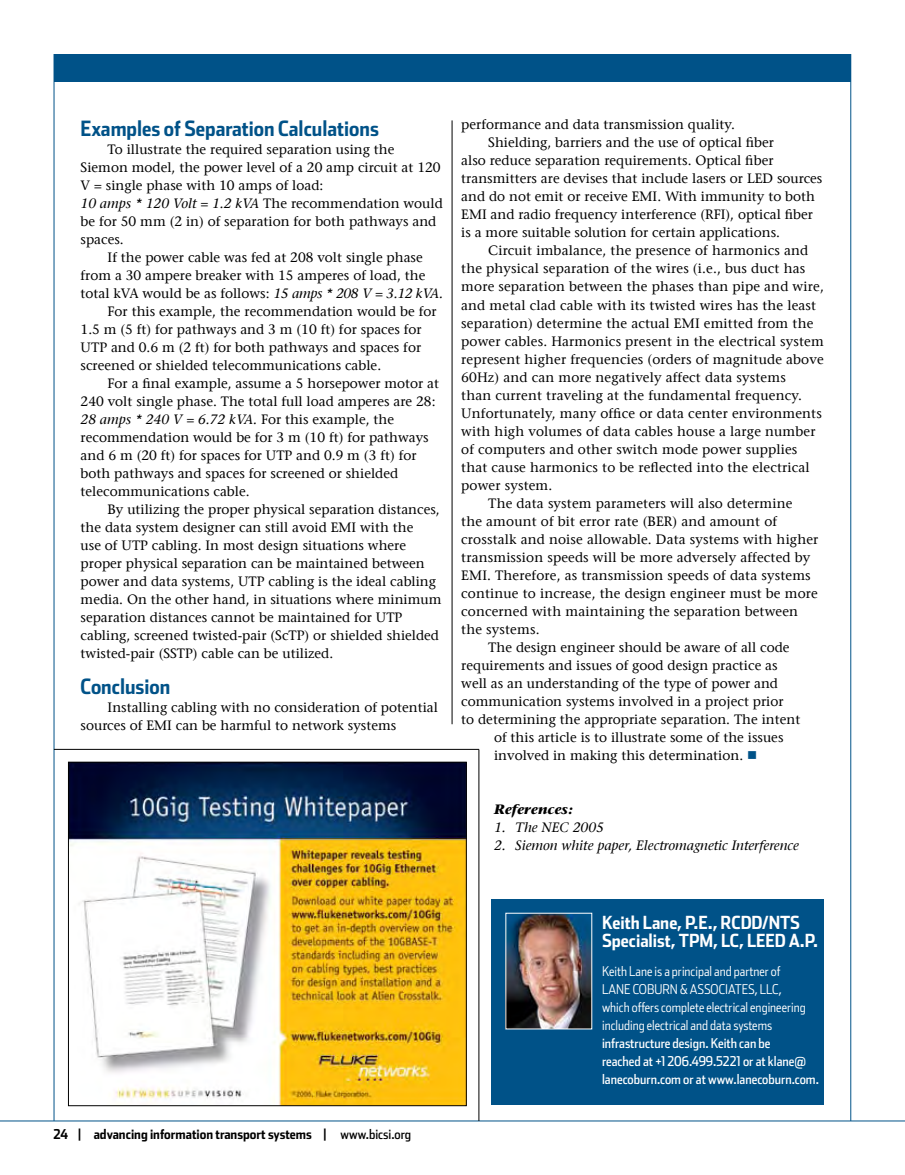
<style>
.page{position:relative;width:905px;height:1175px;background:#fff}
.page>*{position:absolute;margin:0;border:0;box-sizing:border-box;transform-origin:0 0}
.t1{font:700 21px "Stainless Cond";color:#005288}
.t2{font:700 18px/18px "Stainless Cond";color:#fff}
.t3{font:13.5px/18px "Stone Serif";color:#000}
.t4{font:300 13.5px/18px "Stainless Cond";color:#fff}
.t5{font:13.5px/18px "Stainless Cond";color:#fff}
.t6{font:italic 13.5px "Stone Serif";color:#000}
.t7{font:700 13.5px "Stainless Cond";color:#000}
.t8{font:italic 700 13.5px "Stone Serif";color:#000}
.s1{font-style:italic}
.s2{font-style:normal}
.s3{color:#005288}
.s4{font-weight:400}
</style>
<div class="page">
<hr style="left:0;top:1120px;width:904px;height:1px;background:#005288">
<div style="left:54px;top:54px;width:796px;height:27px;background:#005288"></div>
<hr style="left:850px;top:54px;width:1px;height:1066px;background:#005288">
<hr style="left:54px;top:54px;width:1px;height:1066px;background:#005288">
<div style="left:491px;top:898px;width:333px;height:206px;background:#005288"></div>
<img style="left:507px;top:914px;width:83px;height:113px">
<hr style="left:452px;top:120px;width:1px;height:604px;background:#000">
<img style="left:70px;top:764px;width:394px;height:339px">
<div style="left:68px;top:762px;width:398px;height:343px;border:1px solid #000"></div>
<hr style="left:54px;top:749px;width:425px;height:1px;background:#000">
<hr style="left:478px;top:749px;width:1px;height:371px;background:#000">
<h1 class="t1" style="left:81px;top:116px;width:300px">Examples of Separation Calculations</h1>
<p class="t3" style="left:81px;top:140px;width:364px;text-indent:27px">To illustrate the required separation using the Siemon model, the power level of a 20 amp circuit at 120<br>V = single phase with 10 amps of load:<br><span class="s1">10 amps * 120 Volt = 1.2 kVA</span> The recommendation would be for 50 mm (2 in) of separation for both pathways and spaces.</p>
<p class="t3" style="left:108px;top:248px;width:316px">If the power cable was fed at 208 volt single phase</p>
<p class="t3" style="left:81px;top:266px;width:346px">from a 30 ampere breaker with 15 amperes of load, the</p>
<p class="t3" style="left:81px;top:284px;width:364px">total kVA would be as follows: <span class="s1">15 amps * 208 V = 3.12 kVA.</span></p>
<p class="t3" style="left:108px;top:302px;width:330px">For this example, the recommendation would be for</p>
<p class="t3" style="left:81px;top:320px;width:343px">1.5 m (5 ft) for pathways and 3 m (10 ft) for spaces for</p>
<p class="t3" style="left:81px;top:338px;width:342px">UTP and 0.6 m (2 ft) for both pathways and spaces for</p>
<p class="t3" style="left:81px;top:356px;width:302px">screened or shielded telecommunications cable.</p>
<p class="t3" style="left:108px;top:374px;width:333px">For a final example, assume a 5 horsepower motor at</p>
<p class="t3" style="left:81px;top:392px;width:356px">240 volt single phase. The total full load amperes are 28:</p>
<p class="t6" style="left:81px;top:412px;width:315px">28 amps * 240 V = 6.72 kVA. <span class="s2">For this example, the</span></p>
<p class="t3" style="left:81px;top:428px;width:349px">recommendation would be for 3 m (10 ft) for pathways</p>
<p class="t3" style="left:81px;top:446px;width:337px">and 6 m (20 ft) for spaces for UTP and 0.9 m (3 ft) for</p>
<p class="t3" style="left:81px;top:464px;width:319px">both pathways and spaces for screened or shielded</p>
<p class="t3" style="left:81px;top:482px;width:170px">telecommunications cable.</p>
<p class="t3" style="left:108px;top:500px;width:333px">By utilizing the proper physical separation distances,</p>
<p class="t3" style="left:81px;top:518px;width:334px">the data system designer can still avoid EMI with the</p>
<p class="t3" style="left:81px;top:536px;width:327px">use of UTP cabling. In most design situations where</p>
<p class="t3" style="left:81px;top:554px;width:345px">proper physical separation can be maintained between</p>
<p class="t3" style="left:81px;top:572px;width:357px">power and data systems, UTP cabling is the ideal cabling</p>
<p class="t3" style="left:81px;top:590px;width:362px">media. On the other hand, in situations where minimum</p>
<p class="t3" style="left:81px;top:608px;width:323px">separation distances cannot be maintained for UTP</p>
<p class="t3" style="left:81px;top:626px;width:360px">cabling, screened twisted-pair (ScTP) or shielded shielded</p>
<p class="t3" style="left:81px;top:644px;width:254px">twisted-pair (SSTP) cable can be utilized.</p>
<h1 class="t1" style="left:81px;top:674px;width:91px">Conclusion</h1>
<p class="t3" style="left:81px;top:698px;width:359px;text-indent:27px">Installing cabling with no consideration of potential sources of EMI can be harmful to network systems</p>
<p class="t3" style="left:461px;top:116px;width:275px">performance and data transmission quality.</p>
<p class="t3" style="left:488px;top:134px;width:287px">Shielding, barriers and the use of optical fiber</p>
<p class="t3" style="left:461px;top:152px;width:314px">also reduce separation requirements. Optical fiber</p>
<p class="t3" style="left:461px;top:170px;width:363px">transmitters are devises that include lasers or LED sources</p>
<p class="t3" style="left:461px;top:188px;width:355px">and do not emit or receive EMI. With immunity to both</p>
<p class="t3" style="left:461px;top:206px;width:353px">EMI and radio frequency interference (RFI), optical fiber</p>
<p class="t3" style="left:461px;top:224px;width:320px">is a more suitable solution for certain applications.</p>
<p class="t3" style="left:488px;top:242px;width:321px">Circuit imbalance, the presence of harmonics and</p>
<p class="t3" style="left:461px;top:260px;width:345px">the physical separation of the wires (i.e., bus duct has</p>
<p class="t3" style="left:461px;top:278px;width:364px">more separation between the phases than pipe and wire,</p>
<p class="t3" style="left:461px;top:296px;width:356px">and metal clad cable with its twisted wires has the least</p>
<p class="t3" style="left:461px;top:314px;width:353px">separation) determine the actual EMI emitted from the</p>
<p class="t3" style="left:461px;top:332px;width:364px">power cables. Harmonics present in the electrical system</p>
<p class="t3" style="left:461px;top:350px;width:364px">represent higher frequencies (orders of magnitude above</p>
<p class="t3" style="left:461px;top:368px;width:326px">60Hz) and can more negatively affect data systems</p>
<p class="t3" style="left:461px;top:386px;width:342px">than current traveling at the fundamental frequency.</p>
<p class="t3" style="left:461px;top:404px;width:362px">Unfortunately, many office or data center environments</p>
<p class="t3" style="left:461px;top:422px;width:356px">with high volumes of data cables house a large number</p>
<p class="t3" style="left:461px;top:440px;width:337px">of computers and other switch mode power supplies</p>
<p class="t3" style="left:461px;top:458px;width:350px">that cause harmonics to be reflected into the electrical</p>
<p class="t3" style="left:461px;top:476px;width:93px">power system.</p>
<p class="t3" style="left:488px;top:494px;width:305px">The data system parameters will also determine</p>
<p class="t3" style="left:461px;top:512px;width:317px">the amount of bit error rate (BER) and amount of</p>
<p class="t3" style="left:461px;top:530px;width:358px">crosstalk and noise allowable. Data systems with higher</p>
<p class="t3" style="left:461px;top:548px;width:350px">transmission speeds will be more adversely affected by</p>
<p class="t3" style="left:461px;top:566px;width:351px">EMI. Therefore, as transmission speeds of data systems</p>
<p class="t3" style="left:461px;top:584px;width:358px">continue to increase, the design engineer must be more</p>
<p class="t3" style="left:461px;top:602px;width:338px">concerned with maintaining the separation between</p>
<p class="t3" style="left:461px;top:620px;width:80px">the systems.</p>
<p class="t3" style="left:488px;top:638px;width:303px">The design engineer should be aware of all code</p>
<p class="t3" style="left:461px;top:656px;width:318px">requirements and issues of good design practice as</p>
<p class="t3" style="left:461px;top:674px;width:318px">well as an understanding of the type of power and</p>
<p class="t3" style="left:461px;top:692px;width:324px">communication systems involved in a project prior</p>
<p class="t3" style="left:461px;top:710px;width:340px">to determining the appropriate separation. The intent</p>
<p class="t3" style="left:494px;top:728px;width:291px">of this article is to illustrate some of the issues</p>
<p class="t3" style="left:494px;top:746px;width:264px">involved in making this determination. <span class="s3">■</span></p>
<p class="t8" style="left:494px;top:800px;width:80px">References:</p>
<p class="t6" style="left:494px;top:819px;width:111px">1. The NEC 2005</p>
<p class="t6" style="left:494px;top:837px;width:306px">2. Siemon white paper, Electromagnetic Interference</p>
<p class="t7" style="left:53px;top:1126px;width:359px">24 | advancing information transport systems | <span class="s4">www.bicsi.org</span></p>
<h2 class="t2" style="left:602px;top:913px;width:217px">Keith Lane, P.E., RCDD/NTS<br>Specialist, TPM, LC, LEED A.P.</h2>
<p class="t4" style="left:602px;top:961px;width:205px">Keith Lane is a principal and partner of LANE COBURN &amp; ASSOCIATES, LLC, which offers complete electrical engineering including electrical and data systems</p>
<p class="t5" style="left:602px;top:1033px;width:218px">infrastructure design. Keith can be<br>reached at +1 206.499.5221 or at klane@ lanecoburn.com or at www.lanecoburn.com.</p>
</div>
